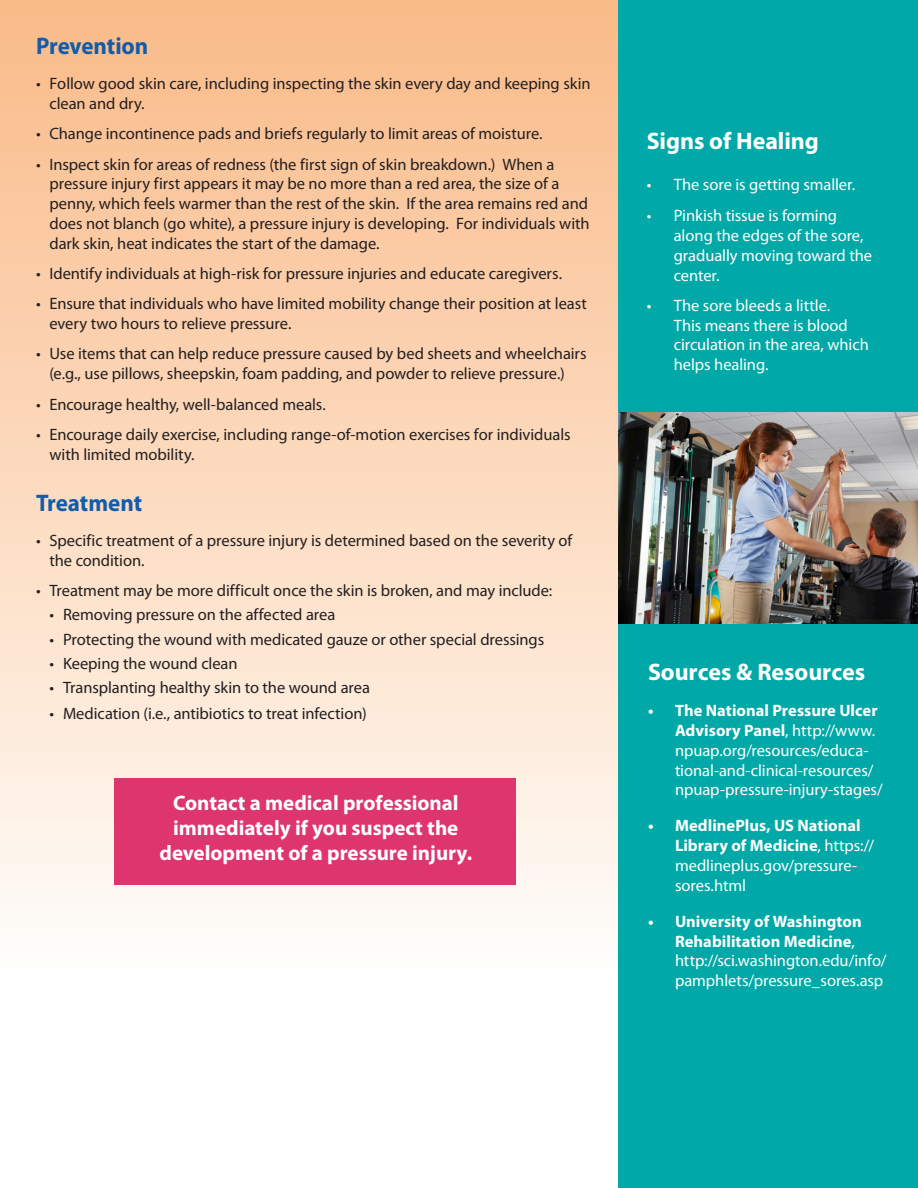
<style>
.page{position:relative;width:918px;height:1188px;background:#fff}
.page>*{position:absolute;margin:0;border:0;box-sizing:border-box;transform-origin:0 0}
.t1{font:700 24px "Myriad Pro";letter-spacing:-.005em;color:#fff}
.t2{font:700 24px "Myriad Pro";letter-spacing:-.005em;color:#135cab;scale:.96 1}
.t3{font:700 21px/25.2px "Myriad Pro";color:#fff;text-align:center}
.t4{font:16.5px/19.8px "Myriad Pro";letter-spacing:-.005em;color:#231f20}
.t5{font:16.5px/19.8px "Myriad Pro";letter-spacing:-.005em;color:#fff}
.s1{font-weight:700}
</style>
<div class="page">
<div style="left:0;top:0;width:621px;height:972px;background:linear-gradient(to bottom,#f9ba87,#fffdfa)"></div>
<div style="left:618px;top:0;width:300px;height:1188px;background:#00a9a7"></div>
<div style="left:114px;top:778px;width:401px;height:107px;background:#df356e"></div>
<img style="left:618px;top:412px;width:300px;height:211px">
<p class="t2" style="left:36px;top:32px;width:119px">Prevention</p>
<p class="t4" style="left:50px;top:74px;width:543px;text-indent:-14px">• Follow good skin care, including inspecting the skin every day and keeping skin clean and dry.</p>
<p class="t4" style="left:36px;top:124px;width:508px">• Change incontinence pads and briefs regularly to limit areas of moisture.</p>
<p class="t4" style="left:50px;top:154px;width:542px;text-indent:-14px">• Inspect skin for areas of redness (the first sign of skin breakdown.) When a pressure injury first appears it may be no more than a red area, the size of a penny, which feels warmer than the rest of the skin. If the area remains red and does not blanch (go white), a pressure injury is developing. For individuals with dark skin, heat indicates the start of the damage.</p>
<p class="t4" style="left:36px;top:264px;width:528px">• Identify individuals at high-risk for pressure injuries and educate caregivers.</p>
<p class="t4" style="left:50px;top:294px;width:539px;text-indent:-14px">• Ensure that individuals who have limited mobility change their position at least every two hours to relieve pressure.</p>
<p class="t4" style="left:36px;top:344px;width:552px;text-align:center">• Use items that can help reduce pressure caused by bed sheets and wheelchairs (e.g., use pillows, sheepskin, foam padding, and powder to relieve pressure.)</p>
<p class="t4" style="left:36px;top:394px;width:291px">• Encourage healthy, well-balanced meals.</p>
<p class="t4" style="left:50px;top:425px;width:523px;text-indent:-14px">• Encourage daily exercise, including range-of-motion exercises for individuals with limited mobility.</p>
<p class="t2" style="left:36px;top:489px;width:112px">Treatment</p>
<p class="t4" style="left:50px;top:531px;width:524px;text-indent:-14px">• Specific treatment of a pressure injury is determined based on the severity of the condition.</p>
<p class="t4" style="left:36px;top:581px;width:518px">• Treatment may be more difficult once the skin is broken, and may include:</p>
<p class="t4" style="left:50px;top:605px;width:287px">• Removing pressure on the affected area</p>
<p class="t4" style="left:50px;top:630px;width:496px">• Protecting the wound with medicated gauze or other special dressings</p>
<p class="t4" style="left:50px;top:654px;width:190px">• Keeping the wound clean</p>
<p class="t4" style="left:50px;top:678px;width:322px">• Transplanting healthy skin to the wound area</p>
<p class="t4" style="left:50px;top:704px;width:319px">• Medication (i.e., antibiotics to treat infection)</p>
<p class="t3" style="left:160px;top:790px;width:314px">Contact a medical professional immediately if you suspect the development of a pressure injury.</p>
<p class="t1" style="left:647px;top:128px;width:174px">Signs of Healing</p>
<p class="t5" style="left:647px;top:174px;width:210px">• The sore is getting smaller.</p>
<p class="t5" style="left:674px;top:206px;width:200px;text-indent:-27px">• Pinkish tissue is forming along the edges of the sore, gradually moving toward the center.</p>
<p class="t5" style="left:674px;top:296px;width:197px;text-indent:-27px">• The sore bleeds a little.<br>This means there is blood circulation in the area, which helps healing.</p>
<p class="t1" style="left:648px;top:659px;width:219px">Sources &amp; Resources</p>
<p class="t5" style="left:675px;top:701px;width:209px;text-indent:-27px"><span class="s1">• The National Pressure Ulcer<br>Advisory Panel</span>, http://www. npuap.org/resources/educa&shy;tional-and-clinical-resources/ npuap-pressure-injury-stages/</p>
<p class="t5" style="left:675px;top:816px;width:201px;text-indent:-27px"><span class="s1">• MedlinePlus, US National<br>Library of Medicine</span>, https:// medlineplus.gov/pressure&shy;sores.html</p>
<p class="t5" style="left:675px;top:912px;width:213px;text-indent:-27px"><span class="s1">• University of Washington<br>Rehabilitation Medicine</span>, http://sci.washington.edu/info/ pamphlets/pressure_sores.asp</p>
</div>
